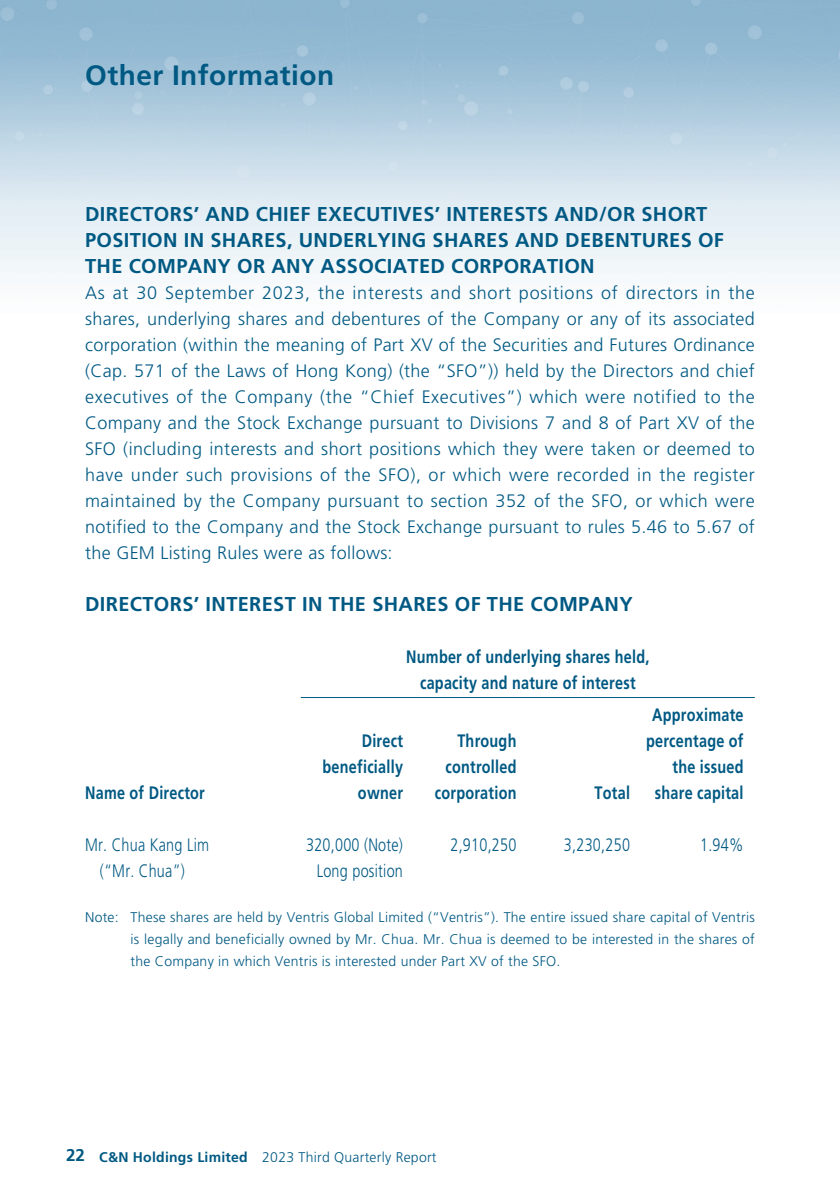
<style>
.page{position:relative;width:840px;height:1191px;background:#fff}
.page>*{position:absolute;margin:0;border:0;box-sizing:border-box;transform-origin:0 0}
.t1{font:700 28px "Frutiger LT Std";letter-spacing:.015em;color:#005983}
._01_H1{font:700 20px/26px "Frutiger LT Std";letter-spacing:.015em;color:#005983}
._00_txt{font:300 18px/26px "Frutiger LT Std";letter-spacing:.015em;color:#005983;text-align:justify}
._50_Table_txt{font:700 18px "Frutiger LT Std";letter-spacing:.015em;color:#005983;scale:.8 1}
._50_Table_txt-2{font:300 18px "Frutiger LT Std";letter-spacing:.015em;color:#005983;scale:.8 1}
.t2{font:700 17px "Frutiger LT Std";color:#005983}
._06_Notes{font:300 14px/22px "Frutiger LT Std";letter-spacing:.015em;color:#005983;text-align:justify}
.s1{font-weight:700}
</style>
<div class="page">
<img style="left:0;top:0;width:839px;height:698px">
<hr style="left:300px;top:697px;width:454px;height:1px;background:#005983">
<p class="t1" style="left:85px;top:59px;width:250px">Other Information</p>
<p class="_01_H1" style="left:85px;top:201px;width:640px">DIRECTORS’ AND CHIEF EXECUTIVES’ INTERESTS AND/OR SHORT<br>POSITION IN SHARES, UNDERLYING SHARES AND DEBENTURES OF<br>THE COMPANY OR ANY ASSOCIATED CORPORATION</p>
<p class="_00_txt" style="left:85px;top:280px;width:671px">As at 30 September 2023, the interests and short positions of directors in the shares, underlying shares and debentures of the Company or any of its associated corporation (within the meaning of Part XV of the Securities and Futures Ordinance (Cap. 571 of the Laws of Hong Kong) (the “SFO”)) held by the Directors and chief executives of the Company (the “Chief Executives”) which were notified to the Company and the Stock Exchange pursuant to Divisions 7 and 8 of Part XV of the SFO (including interests and short positions which they were taken or deemed to have under such provisions of the SFO), or which were recorded in the register maintained by the Company pursuant to section 352 of the SFO, or which were notified to the Company and the Stock Exchange pursuant to rules 5.46 to 5.67 of the GEM Listing Rules were as follows:</p>
<p class="_01_H1" style="left:85px;top:591px;width:548px">DIRECTORS’ INTEREST IN THE SHARES OF THE COMPANY</p>
<p class="_50_Table_txt" style="left:406px;top:646px;width:305px">Number of underlying shares held,</p>
<p class="_50_Table_txt" style="left:420px;top:672px;width:271px">capacity and nature of interest</p>
<p class="_50_Table_txt" style="left:85px;top:782px;width:151px">Name of Director</p>
<p class="_50_Table_txt-2" style="left:85px;top:834px;width:156px">Mr. Chua Kang Lim</p>
<p class="_50_Table_txt-2" style="left:100px;top:860px;width:108px">(“Mr. Chua”)</p>
<p class="_50_Table_txt" style="left:361px;top:730px;width:53px">Direct</p>
<p class="_50_Table_txt" style="left:322px;top:756px;width:102px">beneficially</p>
<p class="_50_Table_txt" style="left:358px;top:782px;width:58px">owner</p>
<p class="_50_Table_txt-2" style="left:306px;top:834px;width:123px">320,000 (Note)</p>
<p class="_50_Table_txt-2" style="left:316px;top:860px;width:109px">Long position</p>
<p class="_50_Table_txt" style="left:457px;top:730px;width:75px">Through</p>
<p class="_50_Table_txt" style="left:445px;top:756px;width:90px">controlled</p>
<p class="_50_Table_txt" style="left:434px;top:782px;width:104px">corporation</p>
<p class="_50_Table_txt" style="left:594px;top:782px;width:46px">Total</p>
<p class="_50_Table_txt" style="left:651px;top:704px;width:116px">Approximate</p>
<p class="_50_Table_txt" style="left:645px;top:730px;width:123px">percentage of</p>
<p class="_50_Table_txt" style="left:672px;top:756px;width:90px">the issued</p>
<p class="_50_Table_txt" style="left:654px;top:782px;width:112px">share capital</p>
<p class="_50_Table_txt-2" style="left:450px;top:834px;width:84px">2,910,250</p>
<p class="_50_Table_txt-2" style="left:563px;top:834px;width:84px">3,230,250</p>
<p class="_50_Table_txt-2" style="left:699px;top:834px;width:56px">1.94%</p>
<p class="_06_Notes" style="left:130px;top:906px;width:625px;text-indent:-45px">Note: These shares are held by Ventris Global Limited (“Ventris”). The entire issued share capital of Ventris is legally and beneficially owned by Mr. Chua. Mr. Chua is deemed to be interested in the shares of the Company in which Ventris is interested under Part XV of the SFO.</p>
<p class="t2" style="left:66px;top:1145px;width:20px">22</p>
<p class="_06_Notes" style="left:99px;top:1145px;width:338px"><span class="s1">C&amp;N Holdings Limited</span> 2023 Third Quarterly Report</p>
</div>
